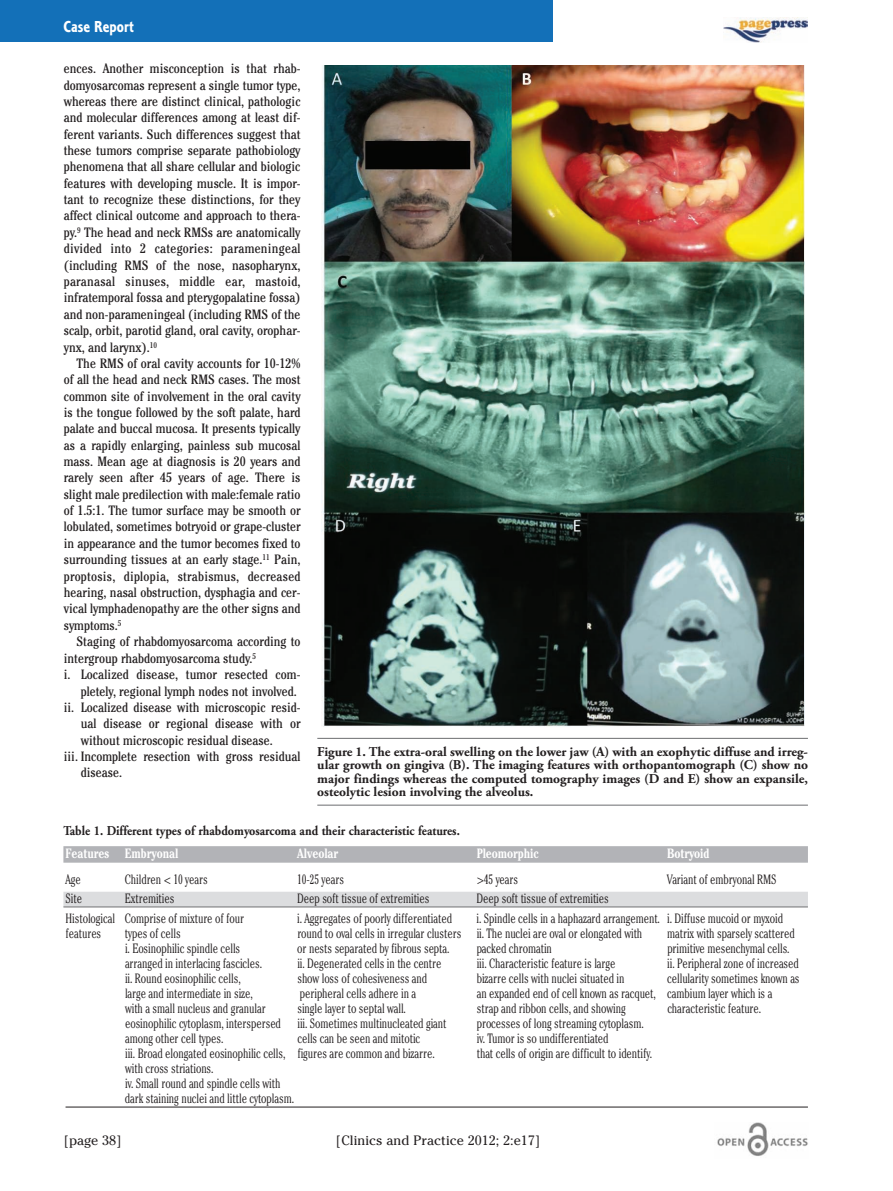
<style>
.page{position:relative;width:893px;height:1191px;background:#fff}
.page>*{position:absolute;margin:0;border:0;box-sizing:border-box;transform-origin:0 0}
.t1{font:16.5px "Corinthian Bold Condensed Plain";color:#fff}
.t2{font:condensed 13.5px/16.4px "Cheltenham";color:#231f20;text-align:justify}
.t3{font:300 condensed 13.5px/15px "Cheltenham";letter-spacing:-.01em;color:#231f20;scale:.9 1}
.t4{font:700 13.5px/13.5px "Adobe Garamond Pro";color:#231f20;text-align:justify}
.t5{font:700 13.5px "Adobe Garamond";color:#231f20;scale:.9 1}
.t6{font:700 condensed 13.5px "Cheltenham";letter-spacing:-.01em;color:#fff;scale:.9 1}
.t7{font:13.5px "Cheltenham";color:#231f20}
</style>
<div class="page">
<div style="left:0;top:0;width:553px;height:42px;background:#1370b8"></div>
<img style="left:717px;top:1123px;width:91px;height:33px">
<img style="left:723px;top:17px;width:84px;height:26px">
<div style="left:63px;top:846px;width:745px;height:16px;background:#b2b3b7"></div>
<div style="left:63px;top:891px;width:745px;height:15px;background:#dcdddf"></div>
<hr style="left:63px;top:906px;width:745px;height:1px;background:#6c6d70">
<hr style="left:66px;top:1106px;width:742px;height:1px;background:#231f20">
<hr style="left:317px;top:738px;width:491px;height:1px;background:#6c6d70">
<hr style="left:317px;top:804px;width:491px;height:1px;background:#6c6d70">
<img style="left:321px;top:65px;width:483px;height:662px">
<p class="t1" style="left:63px;top:21px;width:72px">Case Report</p>
<p class="t2" style="left:64px;top:62px;width:238px">ences. Another misconception is that rhab&shy;domyosarcomas represent a single tumor type, whereas there are distinct clinical, pathologic and molecular differences among at least dif&shy;ferent variants. Such differences suggest that these tumors comprise separate pathobiology phenomena that all share cellular and biologic features with developing muscle. It is impor&shy;tant to recognize these distinctions, for they affect clinical outcome and approach to thera&shy;py.<sup>9</sup> The head and neck RMSs are anatomically divided into 2 categories: parameningeal (including RMS of the nose, nasopharynx, paranasal sinuses, middle ear, mastoid, infratemporal fossa and pterygopalatine fossa) and non-parameningeal (including RMS of the scalp, orbit, parotid gland, oral cavity, orophar&shy;ynx, and larynx).<sup>10</sup></p>
<p class="t2" style="left:64px;top:356px;width:238px;text-indent:13px">The RMS of oral cavity accounts for 10-12% of all the head and neck RMS cases. The most common site of involvement in the oral cavity is the tongue followed by the soft palate, hard palate and buccal mucosa. It presents typically as a rapidly enlarging, painless sub mucosal mass. Mean age at diagnosis is 20 years and rarely seen after 45 years of age. There is slight male predilection with male:female ratio of 1.5:1. The tumor surface may be smooth or lobulated, sometimes botryoid or grape-cluster in appearance and the tumor becomes fixed to surrounding tissues at an early stage.<sup>11</sup> Pain, proptosis, diplopia, strabismus, decreased hearing, nasal obstruction, dysphagia and cer&shy;vical lymphadenopathy are the other signs and symptoms.<sup>5</sup></p>
<p class="t2" style="left:77px;top:635px;width:226px">Staging of rhabdomyosarcoma according to</p>
<p class="t2" style="left:64px;top:651px;width:194px">intergroup rhabdomyosarcoma study.<sup>5</sup></p>
<p class="t2" style="left:64px;top:668px;width:238px">i. Localized disease, tumor resected com-</p>
<p class="t2" style="left:81px;top:684px;width:217px">pletely, regional lymph nodes not involved.</p>
<p class="t2" style="left:64px;top:700px;width:238px">ii. Localized disease with microscopic resid-</p>
<p class="t2" style="left:81px;top:717px;width:221px">ual disease or regional disease with or</p>
<p class="t2" style="left:81px;top:733px;width:194px">without microscopic residual disease.</p>
<p class="t2" style="left:64px;top:749px;width:238px">iii. Incomplete resection with gross residual</p>
<p class="t2" style="left:81px;top:766px;width:43px">disease.</p>
<p class="t4" style="left:317px;top:746px;width:492px">Figure 1. The extra-oral swelling on the lower jaw (A) with an exophytic diffuse and irreg&shy;ular growth on gingiva (B). The imaging features with orthopantomograph (C) show no major findings whereas the computed tomography images (D and E) show an expansile, osteolytic lesion involving the alveolus.</p>
<p class="t5" style="left:63px;top:825px;width:442px">Table 1. Different types of rhabdomyosarcoma and their characteristic features.</p>
<p class="t6" style="left:66px;top:849px;width:127px">Features Embryonal</p>
<p class="t6" style="left:297px;top:849px;width:47px">Alveolar</p>
<p class="t6" style="left:477px;top:849px;width:70px">Pleomorphic</p>
<p class="t6" style="left:667px;top:849px;width:49px">Botryoid</p>
<p class="t3" style="left:66px;top:873px;width:19px">Age</p>
<p class="t3" style="left:125px;top:873px;width:93px">Children &lt; 10 years</p>
<p class="t3" style="left:297px;top:873px;width:54px">10-25 years</p>
<p class="t3" style="left:477px;top:873px;width:48px">&gt;45 years</p>
<p class="t3" style="left:667px;top:873px;width:123px">Variant of embryonal RMS</p>
<p class="t3" style="left:66px;top:892px;width:20px">Site</p>
<p class="t3" style="left:125px;top:892px;width:57px">Extremities</p>
<p class="t3" style="left:297px;top:892px;width:148px">Deep soft tissue of extremities</p>
<p class="t3" style="left:477px;top:892px;width:148px">Deep soft tissue of extremities</p>
<p class="t3" style="left:66px;top:911px;width:200px">Histological Comprise of mixture of four</p>
<p class="t3" style="left:297px;top:911px;width:174px">i. Aggregates of poorly differentiated</p>
<p class="t3" style="left:477px;top:911px;width:342px">i. Spindle cells in a haphazard arrangement. i. Diffuse mucoid or myxoid</p>
<p class="t3" style="left:66px;top:926px;width:41px">features</p>
<p class="t3" style="left:125px;top:926px;width:64px">types of cells</p>
<p class="t3" style="left:297px;top:926px;width:385px">round to oval cells in irregular clusters ii. The nuclei are oval or elongated with</p>
<p class="t3" style="left:667px;top:926px;width:143px">matrix with sparsely scattered</p>
<p class="t3" style="left:125px;top:941px;width:130px">i. Eosinophilic spindle cells</p>
<p class="t3" style="left:297px;top:941px;width:171px">or nests separated by fibrous septa.</p>
<p class="t3" style="left:477px;top:941px;width:85px">packed chromatin</p>
<p class="t3" style="left:667px;top:941px;width:137px">primitive mesenchymal cells.</p>
<p class="t3" style="left:125px;top:956px;width:154px">arranged in interlacing fascicles.</p>
<p class="t3" style="left:297px;top:956px;width:162px">ii. Degenerated cells in the centre</p>
<p class="t3" style="left:477px;top:956px;width:156px">iii. Characteristic feature is large</p>
<p class="t3" style="left:667px;top:956px;width:148px">ii. Peripheral zone of increased</p>
<p class="t3" style="left:125px;top:971px;width:130px">ii. Round eosinophilic cells,</p>
<p class="t3" style="left:297px;top:971px;width:146px">show loss of cohesiveness and</p>
<p class="t3" style="left:477px;top:971px;width:166px">bizarre cells with nuclei situated in</p>
<p class="t3" style="left:667px;top:971px;width:149px">cellularity sometimes known as</p>
<p class="t3" style="left:125px;top:986px;width:144px">large and intermediate in size,</p>
<p class="t3" style="left:300px;top:986px;width:131px">peripheral cells adhere in a</p>
<p class="t3" style="left:477px;top:986px;width:330px">an expanded end of cell known as racquet, cambium layer which is a</p>
<p class="t3" style="left:125px;top:1001px;width:158px">with a small nucleus and granular</p>
<p class="t3" style="left:297px;top:1001px;width:122px">single layer to septal wall.</p>
<p class="t3" style="left:477px;top:1001px;width:167px">strap and ribbon cells, and showing</p>
<p class="t3" style="left:667px;top:1001px;width:106px">characteristic feature.</p>
<p class="t3" style="left:125px;top:1016px;width:359px">eosinophilic cytoplasm, interspersed iii. Sometimes multinucleated giant</p>
<p class="t3" style="left:477px;top:1016px;width:187px">processes of long streaming cytoplasm.</p>
<p class="t3" style="left:125px;top:1031px;width:111px">among other cell types.</p>
<p class="t3" style="left:297px;top:1031px;width:138px">cells can be seen and mitotic</p>
<p class="t3" style="left:477px;top:1031px;width:148px">iv. Tumor is so undifferentiated</p>
<p class="t3" style="left:125px;top:1046px;width:345px">iii. Broad elongated eosinophilic cells, figures are common and bizarre.</p>
<p class="t3" style="left:477px;top:1046px;width:196px">that cells of origin are difficult to identify.</p>
<p class="t3" style="left:125px;top:1061px;width:190px">with cross striations.<br>iv. Small round and spindle cells with dark staining nuclei and little cytoplasm.</p>
<p class="t7" style="left:64px;top:1132px;width:59px">[page 38]</p>
<p class="t7" style="left:336px;top:1132px;width:206px">[Clinics and Practice 2012; 2:e17]</p>
</div>
